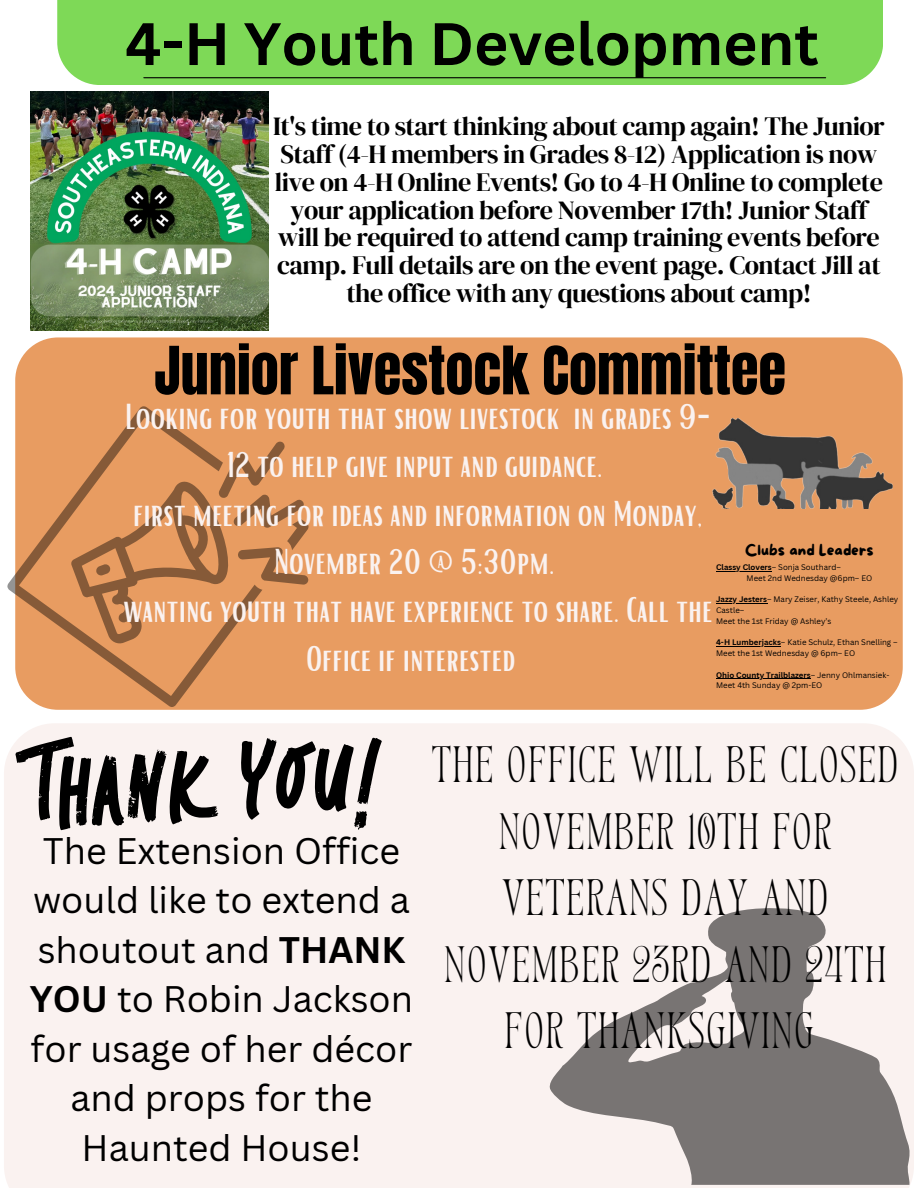
<style>
.page{position:relative;width:918px;height:1188px;background:#fff}
.page>*{position:absolute;margin:0;border:0;box-sizing:border-box;transform-origin:0 0}
.t1{font:700 58.5px "Canva Sans";color:#000}
.t2{font:56.55px "Anton";color:#000}
.t3{font:47.55px/66.4px "TAN Variety";color:#000;text-align:center}
.t4{font:36px/49.5px "Canva Sans";color:#000;text-align:center}
.t5{font:34.95px/48.3px "Bright";color:#faf2f0;text-align:center}
.t6{font:26.25px/27.9px "DM Serif Display";letter-spacing:-.02em;color:#000;text-align:center}
.t7{font:15.15px "More Sugar";color:#000}
.t8{font:7.8px/10.8px "Canva Sans";color:#000}
.s1{font-weight:700}
</style>
<div class="page">
<div style="left:57px;top:0;width:826px;height:85px;background:#7ed957"></div>
<hr style="left:144px;top:77px;width:682px;height:1px;background:#000">
<div style="left:15px;top:337px;width:888px;height:373px;background:#e89c61"></div>
<img style="left:30px;top:92px;width:239px;height:238px">
<img style="left:713px;top:419px;width:180px;height:90px">
<div style="left:4px;top:723px;width:910px;height:465px;background:#faf2f0"></div>
<svg style="left:550px;top:908px;width:360px;height:277px;fill:#787473"></svg>
<svg style="left:7px;top:406px;width:255px;height:301px;background:#df9c68"></svg>
<svg style="left:71px;top:441px;width:238px;height:204px;background:#cf8b56"></svg>
<svg style="left:15px;top:737px;width:367px;height:93px"></svg>
<hr style="left:716px;top:571px;width:56px;height:1px;background:#000">
<hr style="left:716px;top:603px;width:51px;height:1px;background:#000">
<hr style="left:716px;top:646px;width:65px;height:1px;background:#000">
<hr style="left:716px;top:678px;width:95px;height:1px;background:#000">
<p class="t1" style="left:125px;top:3px;width:695px">4-H Youth Development</p>
<p class="t6" style="left:273px;top:112px;width:613px">It's time to start thinking about camp again! The Junior Staff (4-H members in Grades 8-12) Application is now live on 4-H Online Events! Go to 4-H Online to complete your application before November 17th! Junior Staff will be required to attend camp training events before camp. Full details are on the event page. Contact Jill at the office with any questions about camp!</p>
<p class="t2" style="left:154px;top:330px;width:633px">Junior Livestock Committee</p>
<p class="t5" style="left:125px;top:391px;width:587px">Looking for youth that show livestock in grades 9-<br>12 to help give input and guidance.</p>
<p class="t5" style="left:133px;top:488px;width:571px">first meeting for ideas and information on Monday,<br>November 20 @ 5:30pm.</p>
<p class="t5" style="left:123px;top:584px;width:591px">wanting youth that have experience to share. Call the<br>Office if interested</p>
<p class="t7" style="left:745px;top:542px;width:130px">Clubs and Leaders</p>
<p class="t8" style="left:716px;top:562px;width:126px"><span class="s1">Classy Clovers</span>– Sonja Southard–</p>
<p class="t8" style="left:747px;top:572px;width:127px">Meet 2nd Wednesday @6pm– EO</p>
<p class="t8" style="left:716px;top:594px;width:184px"><span class="s1">Jazzy Jesters</span>– Mary Zeiser, Kathy Steele, Ashley<br>Castle–</p>
<p class="t8" style="left:716px;top:615px;width:117px">Meet the 1st Friday @ Ashley’s</p>
<p class="t8" style="left:716px;top:637px;width:183px"><span class="s1">4-H Lumberjacks</span>– Katie Schulz, Ethan Snelling –<br>Meet the 1st Wednesday @ 6pm– EO</p>
<p class="t8" style="left:716px;top:669px;width:175px"><span class="s1">Ohio County Trailblazers</span>– Jenny Ohlmansiek-<br>Meet 4th Sunday @ 2pm-EO</p>
<p class="t4" style="left:30px;top:825px;width:385px">The Extension Office would like to extend a shoutout and <span class="s1">THANK<br>YOU</span> to Robin Jackson for usage of her décor and props for the<br>Haunted House!</p>
<p class="t3" style="left:431px;top:733px;width:470px">THE OFFICE WILL BE CLOSED<br>NOVEMBER 10TH FOR<br>VETERANS DAY AND<br>NOVEMBER 23RD AND 24TH<br>FOR THANKSGIVING</p>
</div>
